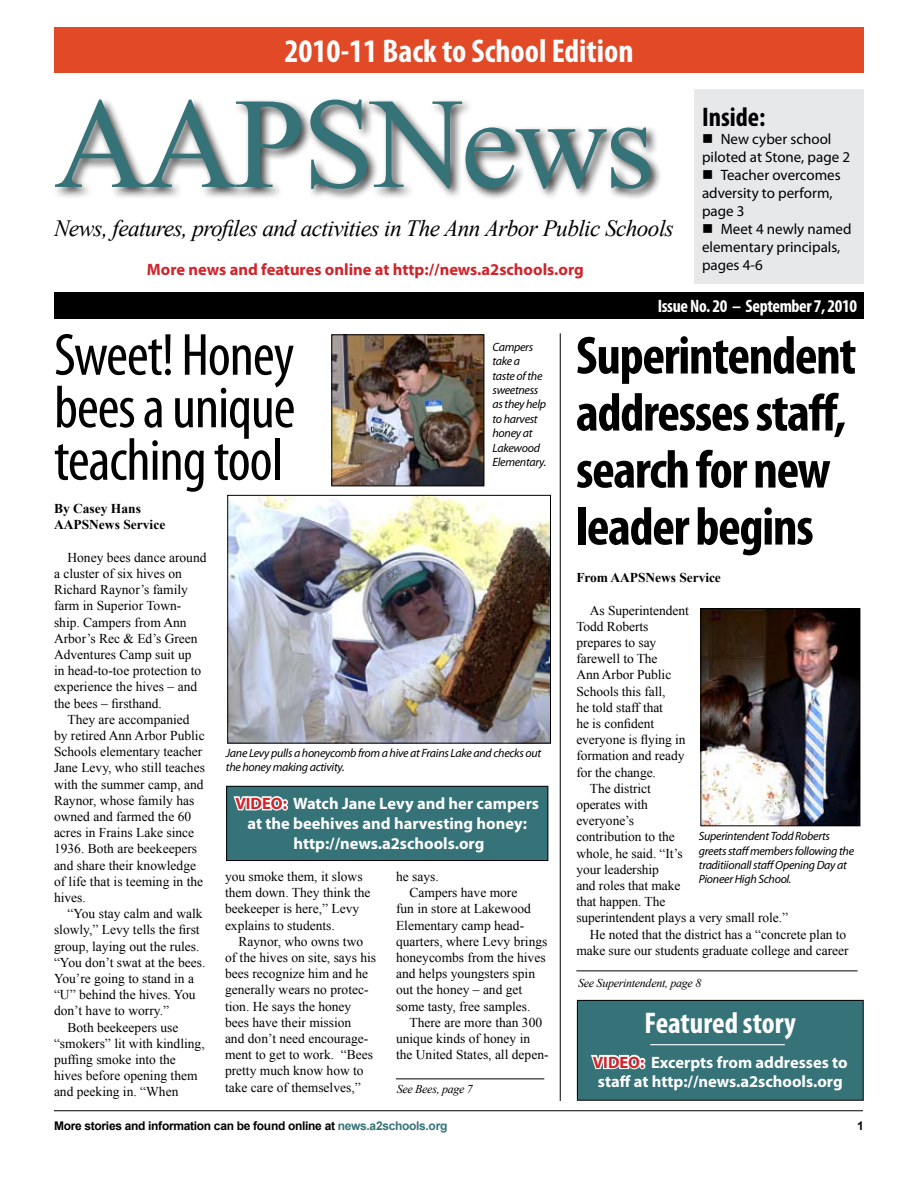
<style>
.page{position:relative;width:918px;height:1188px;background:#fff}
.page>*{position:absolute;margin:0;border:0;box-sizing:border-box;transform-origin:0 0}
.t1{font:129px "Times New Roman";letter-spacing:-.025em;color:#357379}
.t2{font:condensed 60px/52.5px "Myriad Pro";letter-spacing:-.02em;color:#000;text-align:justify}
.t3{font:700 condensed 54px/57px "Myriad Pro";letter-spacing:-.025em;color:#000}
.t4{font:700 condensed 33px "Myriad Pro";color:#fff}
.t5{font:700 condensed 30px "Myriad Pro";color:#fff}
.t6{font:700 condensed 27px "Myriad Pro";color:#000}
.t7{font:italic 23.25px "Times New Roman";letter-spacing:-.025em;color:#000}
.t8{font:700 condensed 18px "Myriad Pro";letter-spacing:-.02em;color:#fff}
.t9{font:700 16.5px/19.8px "Myriad Pro";color:#fff;text-align:center}
.t10{font:700 16.5px "Myriad Pro";color:#d2232a}
.t11{font:15px/18px "Myriad Pro";color:#000}
.t12{font:13.5px/16.2px "Times New Roman";color:#000}
.t13{font:700 13.5px/16.2px "Times New Roman";color:#000}
.t14{font:italic 12px/14.4px "Myriad Pro";letter-spacing:-.025em;color:#000}
.t15{font:700 12px "Arial";letter-spacing:-.025em;color:#000}
.t16{font:italic 12px "Times New Roman";letter-spacing:-.025em;color:#000}
.s1{color:#d2232a}
.s2{color:#357379}
</style>
<div class="page">
<div style="left:51px;top:96px;width:867px;height:192px;background:#000;opacity:.75"></div>
<div style="left:695px;top:89px;width:169px;height:195px;background:#e6e8e9"></div>
<div style="left:54px;top:27px;width:810px;height:46px;background:#e14927"></div>
<hr style="left:54px;top:1110px;width:809px;height:1px;background:#000">
<div style="left:54px;top:292px;width:810px;height:26px;background:#000"></div>
<hr style="left:576px;top:970px;width:282px;height:1px;background:#000">
<hr style="left:560px;top:333px;width:1px;height:768px;background:#000">
<img style="left:333px;top:336px;width:149px;height:148px">
<div style="left:331px;top:334px;width:153px;height:152px;border:1px solid #000"></div>
<img style="left:702px;top:610px;width:156px;height:214px">
<div style="left:700px;top:608px;width:160px;height:218px;border:1px solid #000"></div>
<div style="left:577px;top:1000px;width:286px;height:100px;background:#357379"></div>
<svg style="left:591px;top:1054px;width:54px;height:16px"></svg>
<div style="left:577px;top:1000px;width:287px;height:101px;border:1px solid #000"></div>
<hr style="left:650px;top:1044px;width:135px;height:1px;background:#fff">
<img style="left:229px;top:497px;width:320px;height:245px">
<div style="left:227px;top:495px;width:324px;height:249px;border:1px solid #000"></div>
<div style="left:227px;top:786px;width:321px;height:75px;background:#357379"></div>
<svg style="left:233px;top:796px;width:55px;height:15px"></svg>
<div style="left:226px;top:786px;width:322px;height:75px;border:1px solid #000"></div>
<hr style="left:396px;top:1078px;width:148px;height:1px;background:#000">
<h3 class="t4" style="left:284px;top:31px;width:351px">2010-11 Back to School Edition</h3>
<h1 class="t1" style="left:54px;top:57px;width:602px">AAPSNews</h1>
<h3 class="t6" style="left:702px;top:100px;width:65px">Inside:</h3>
<p class="t11" style="left:702px;top:130px;width:150px">■ New cyber school piloted at Stone, page 2</p>
<p class="t11" style="left:702px;top:166px;width:140px">■ Teacher overcomes adversity to perform, page 3</p>
<p class="t11" style="left:702px;top:220px;width:151px">■ Meet 4 newly named elementary principals, pages 4-6</p>
<h3 class="t7" style="left:54px;top:212px;width:621px">News, features, profiles and activities in The Ann Arbor Public Schools</h3>
<p class="t10" style="left:147px;top:259px;width:438px">More news and features online at http://news.a2schools.org</p>
<h2 class="t2" style="left:54px;top:328px;width:243px">Sweet! Honey bees a unique teaching tool</h2>
<p class="t14" style="left:493px;top:339px;width:55px">Campers take a<br>taste of the sweetness as they help to harvest honey at<br>Lakewood<br>Elementary.</p>
<p class="t13" style="left:54px;top:500px;width:113px">By Casey Hans<br>AAPSNews Service</p>
<p class="t12" style="left:54px;top:549px;width:154px;text-indent:14px">Honey bees dance around a cluster of six hives on<br>Richard Raynor’s family farm in Superior Town&shy;ship. Campers from Ann<br>Arbor’s Rec &amp; Ed’s Green<br>Adventures Camp suit up<br>in head-to-toe protection to experience the hives – and the bees – firsthand.</p>
<p class="t12" style="left:54px;top:711px;width:152px;text-indent:14px">They are accompanied by retired Ann Arbor Public<br>Schools elementary teacher<br>Jane Levy, who still teaches with the summer camp, and<br>Raynor, whose family has owned and farmed the 60 acres in Frains Lake since<br>1936. Both are beekeepers and share their knowledge of life that is teeming in the hives.</p>
<p class="t12" style="left:68px;top:905px;width:137px">“You stay calm and walk</p>
<p class="t12" style="left:54px;top:922px;width:147px">slowly,” Levy tells the first</p>
<p class="t12" style="left:54px;top:938px;width:147px">group, laying out the rules.</p>
<p class="t12" style="left:54px;top:954px;width:153px">“You don’t swat at the bees.</p>
<p class="t12" style="left:54px;top:970px;width:142px">You’re going to stand in a</p>
<p class="t12" style="left:54px;top:986px;width:143px">“U” behind the hives. You</p>
<p class="t12" style="left:54px;top:1003px;width:117px">don’t have to worry.”</p>
<p class="t12" style="left:68px;top:1019px;width:112px">Both beekeepers use</p>
<p class="t12" style="left:54px;top:1035px;width:152px">“smokers” lit with kindling,</p>
<p class="t12" style="left:54px;top:1051px;width:123px">puffing smoke into the</p>
<p class="t12" style="left:54px;top:1067px;width:145px">hives before opening them</p>
<p class="t12" style="left:54px;top:1084px;width:126px">and peeking in. “When</p>
<p class="t14" style="left:226px;top:745px;width:317px">Jane Levy pulls a honeycomb from a hive at Frains Lake and checks out the honey making activity.</p>
<p class="t9" style="left:235px;top:793px;width:305px"><span class="s1">VIDEO:</span> Watch Jane Levy and her campers at the beehives and harvesting honey: http://news.a2schools.org</p>
<p class="t12" style="left:225px;top:868px;width:147px">you smoke them, it slows them down. They think the beekeeper is here,” Levy explains to students.</p>
<p class="t12" style="left:225px;top:933px;width:153px;text-indent:14px">Raynor, who owns two of the hives on site, says his bees recognize him and he generally wears no protec&shy;tion. He says the honey bees have their mission<br>and don’t need encourage&shy;ment to get to work. “Bees pretty much know how to take care of themselves,”</p>
<p class="t12" style="left:396px;top:868px;width:44px">he says.</p>
<p class="t12" style="left:410px;top:884px;width:109px">Campers have more</p>
<p class="t12" style="left:396px;top:901px;width:136px">fun in store at Lakewood</p>
<p class="t12" style="left:396px;top:917px;width:130px">Elementary camp head-</p>
<p class="t12" style="left:396px;top:933px;width:153px">quarters, where Levy brings</p>
<p class="t12" style="left:396px;top:949px;width:151px">honeycombs from the hives</p>
<p class="t12" style="left:396px;top:965px;width:141px">and helps youngsters spin</p>
<p class="t12" style="left:396px;top:982px;width:128px">out the honey – and get</p>
<p class="t12" style="left:396px;top:998px;width:136px">some tasty, free samples.</p>
<p class="t12" style="left:410px;top:1014px;width:134px">There are more than 300</p>
<p class="t12" style="left:396px;top:1030px;width:136px">unique kinds of honey in</p>
<p class="t12" style="left:396px;top:1046px;width:154px">the United States, all depen-</p>
<p class="t16" style="left:397px;top:1081px;width:78px">See Bees, page 7</p>
<h3 class="t8" style="left:658px;top:295px;width:201px">Issue No. 20 – September 7, 2010</h3>
<h3 class="t3" style="left:576px;top:326px;width:282px">Superintendent addresses staff, search for new leader begins</h3>
<p class="t13" style="left:576px;top:569px;width:146px">From AAPSNews Service</p>
<p class="t12" style="left:590px;top:602px;width:101px">As Superintendent</p>
<p class="t12" style="left:576px;top:618px;width:74px">Todd Roberts</p>
<p class="t12" style="left:576px;top:634px;width:82px">prepares to say</p>
<p class="t12" style="left:576px;top:650px;width:83px">farewell to The</p>
<p class="t12" style="left:576px;top:667px;width:96px">Ann Arbor Public</p>
<p class="t12" style="left:576px;top:683px;width:91px">Schools this fall,</p>
<p class="t12" style="left:576px;top:699px;width:88px">he told staff that</p>
<p class="t12" style="left:576px;top:715px;width:79px">he is confident</p>
<p class="t12" style="left:576px;top:731px;width:111px">everyone is flying in</p>
<p class="t12" style="left:576px;top:748px;width:110px">formation and ready</p>
<p class="t12" style="left:576px;top:764px;width:81px">for the change.</p>
<p class="t12" style="left:590px;top:780px;width:63px">The district</p>
<p class="t12" style="left:576px;top:796px;width:73px">operates with</p>
<p class="t12" style="left:576px;top:812px;width:59px">everyone’s</p>
<p class="t12" style="left:576px;top:829px;width:100px">contribution to the</p>
<p class="t12" style="left:576px;top:845px;width:108px">whole, he said. “It’s</p>
<p class="t12" style="left:576px;top:861px;width:84px">your leadership</p>
<p class="t12" style="left:576px;top:877px;width:106px">and roles that make</p>
<p class="t12" style="left:576px;top:893px;width:91px">that happen. The</p>
<p class="t12" style="left:576px;top:910px;width:213px">superintendent plays a very small role.”</p>
<p class="t12" style="left:590px;top:926px;width:258px">He noted that the district has a “concrete plan to</p>
<p class="t12" style="left:576px;top:942px;width:274px">make sure our students graduate college and career</p>
<p class="t14" style="left:699px;top:829px;width:157px">Superintendent Todd Roberts greets staff members following the traditiionall staff Opening Day at<br>Pioneer High School.</p>
<p class="t16" style="left:578px;top:975px;width:125px">See Superintendent, page 8</p>
<h3 class="t5" style="left:645px;top:1004px;width:153px">Featured story</h3>
<p class="t9" style="left:593px;top:1052px;width:257px"><span class="s1">VIDEO:</span> Excerpts from addresses to staff at http://news.a2schools.org</p>
<p class="t15" style="left:54px;top:1118px;width:395px">More stories and information can be found online at <span class="s2">news.a2schools.org</span></p>
<p class="t15" style="left:857px;top:1118px;width:8px">1</p>
</div>
